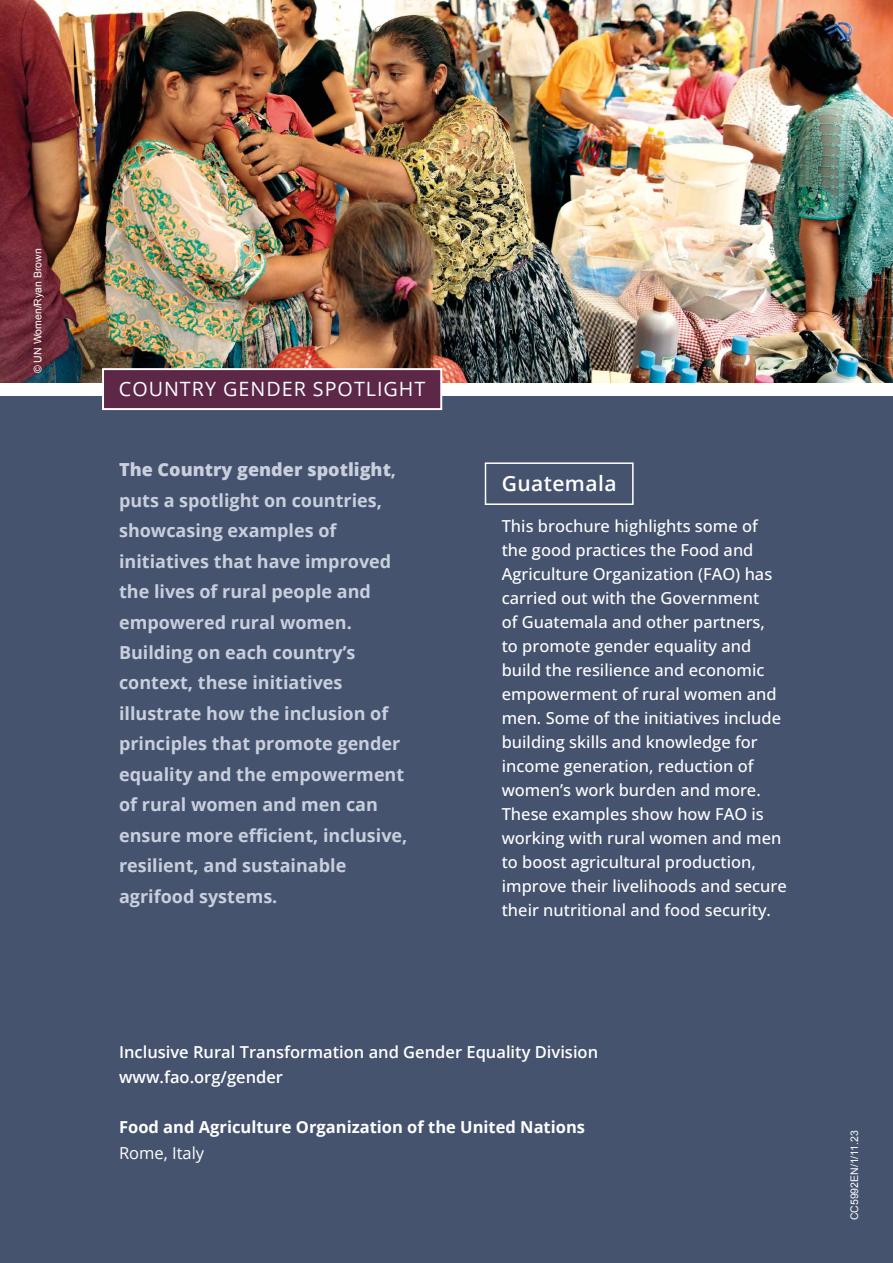
<style>
.page{position:relative;width:893px;height:1263px;background:#fff}
.page>*{position:absolute;margin:0;border:0;box-sizing:border-box;transform-origin:0 0}
.t1{font:600 21px "Open Sans";letter-spacing:.02em;color:#fff}
.t2{font:19.65px "Open Sans";letter-spacing:.05em;color:#fff}
.t3{font:700 18px/30.5px "Open Sans";color:#c9cfdc}
.t4{font:500 16.5px/24px "Open Sans";color:#fff}
.t5{font:600 16.5px/25.2px "Open Sans";color:#fff}
.t6{font:700 16.5px "Open Sans";color:#fff}
.t7{font:16.5px "Open Sans";color:#fff}
.t8{font:10.5px "Arial";color:#fff}
.s1{font-weight:800}
</style>
<div class="page">
<div style="left:0;top:389px;width:893px;height:874px;background:#45536f"></div>
<img style="left:0;top:0;width:893px;height:383px">
<div style="left:485px;top:462px;width:149px;height:43px;border:2px solid #fff"></div>
<div style="left:0;top:383px;width:893px;height:12px;background:#fff"></div>
<div style="left:17px;top:232px;width:43px;height:158px;background:#000;opacity:.75"></div>
<div style="left:102px;top:368px;width:340px;height:42px;background:#5d2748;border:2px solid #fff"></div>
<p class="t8" style="left:31px;top:373px;width:126px;rotate:-90deg">© UN Women/Ryan Brown</p>
<p class="t2" style="left:119px;top:375px;width:308px">COUNTRY GENDER SPOTLIGHT</p>
<p class="t3" style="left:119px;top:454px;width:290px"><span class="s1">The Country gender spotlight</span>, puts a spotlight on countries, showcasing examples of initiatives that have improved the lives of rural people and empowered rural women.<br>Building on each country’s context, these initiatives illustrate how the inclusion of principles that promote gender equality and the empowerment of rural women and men can ensure more efficient, inclusive, resilient, and sustainable agrifood systems.</p>
<p class="t1" style="left:502px;top:469px;width:116px">Guatemala</p>
<p class="t4" style="left:502px;top:514px;width:287px">This brochure highlights some of the good practices the Food and Agriculture Organization (FAO) has carried out with the Government<br>of Guatemala and other partners,<br>to promote gender equality and build the resilience and economic empowerment of rural women and men. Some of the initiatives include building skills and knowledge for income generation, reduction of women’s work burden and more.<br>These examples show how FAO is working with rural women and men to boost agricultural production, improve their livelihoods and secure their nutritional and food security.</p>
<p class="t5" style="left:119px;top:1039px;width:481px">Inclusive Rural Transformation and Gender Equality Division www.fao.org/gender</p>
<p class="t6" style="left:119px;top:1116px;width:467px">Food and Agriculture Organization of the United Nations</p>
<p class="t7" style="left:119px;top:1141px;width:87px">Rome, Italy</p>
<p class="t8" style="left:847px;top:1220px;width:92px;rotate:-90deg">CC5992EN/1/11.23</p>
</div>
